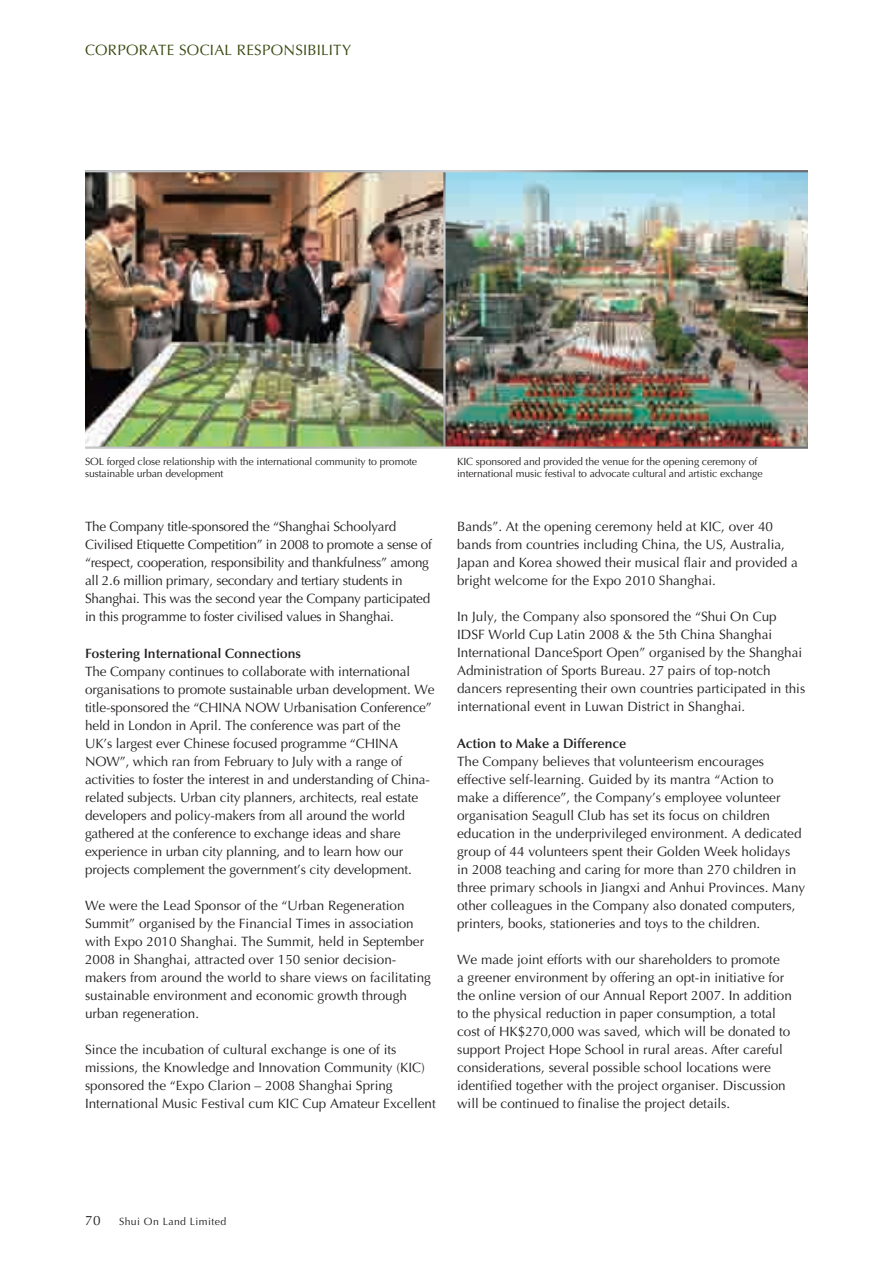
<style>
.page{position:relative;width:893px;height:1263px;background:#fff}
.page>*{position:absolute;margin:0;border:0;box-sizing:border-box;transform-origin:0 0}
.t1{font:15px "Optima";letter-spacing:.015em;color:#38490e}
.t2{font:13.5px/18px "Optima";color:#231f20}
.t3{font:13.5px/18px "Optima";letter-spacing:-.02em;color:#231f20}
.t4{font:600 13.5px "Optima";color:#231f20}
.t5{font:10.5px/12px "Optima";letter-spacing:-.01em;color:#231f20}
.t6{font:10.5px "Optima";letter-spacing:.04em;color:#231f20}
</style>
<div class="page">
<img style="left:85px;top:172px;width:723px;height:274px">
<hr style="left:443px;top:171px;width:3px;height:277px;background:#fff">
<p class="t1" style="left:85px;top:41px;width:267px">CORPORATE SOCIAL RESPONSIBILITY</p>
<p class="t5" style="left:85px;top:455px;width:334px">SOL forged close relationship with the international community to promote sustainable urban development</p>
<p class="t5" style="left:457px;top:455px;width:307px">KIC sponsored and provided the venue for the opening ceremony of international music festival to advocate cultural and artistic exchange</p>
<p class="t3" style="left:85px;top:517px;width:348px">The Company title-sponsored the “Shanghai Schoolyard Civilised Etiquette Competition” in 2008 to promote a sense of “respect, cooperation, responsibility and thankfulness” among all 2.6 million primary, secondary and tertiary students in Shanghai. This was the second year the Company participated in this programme to foster civilised values in Shanghai.</p>
<p class="t4" style="left:85px;top:646px;width:218px">Fostering International Connections</p>
<p class="t2" style="left:85px;top:663px;width:351px">The Company continues to collaborate with international organisations to promote sustainable urban development. We title-sponsored the “CHINA NOW Urbanisation Conference” held in London in April. The conference was part of the<br>UK’s largest ever Chinese focused programme “CHINA NOW”, which ran from February to July with a range of activities to foster the interest in and understanding of China&shy;related subjects. Urban city planners, architects, real estate developers and policy-makers from all around the world gathered at the conference to exchange ideas and share experience in urban city planning, and to learn how our projects complement the government’s city development.</p>
<p class="t2" style="left:85px;top:897px;width:347px">We were the Lead Sponsor of the “Urban Regeneration Summit” organised by the Financial Times in association with Expo 2010 Shanghai. The Summit, held in September 2008 in Shanghai, attracted over 150 senior decision&shy;makers from around the world to share views on facilitating sustainable environment and economic growth through urban regeneration.</p>
<p class="t2" style="left:85px;top:1041px;width:352px">Since the incubation of cultural exchange is one of its missions, the Knowledge and Innovation Community (KIC) sponsored the “Expo Clarion – 2008 Shanghai Spring International Music Festival cum KIC Cup Amateur Excellent</p>
<p class="t2" style="left:457px;top:517px;width:342px">Bands”. At the opening ceremony held at KIC, over 40 bands from countries including China, the US, Australia, Japan and Korea showed their musical flair and provided a bright welcome for the Expo 2010 Shanghai.</p>
<p class="t2" style="left:457px;top:607px;width:350px">In July, the Company also sponsored the “Shui On Cup IDSF World Cup Latin 2008 &amp; the 5th China Shanghai International DanceSport Open” organised by the Shanghai Administration of Sports Bureau. 27 pairs of top-notch dancers representing their own countries participated in this international event in Luwan District in Shanghai.</p>
<p class="t4" style="left:457px;top:736px;width:171px">Action to Make a Difference</p>
<p class="t2" style="left:457px;top:753px;width:350px">The Company believes that volunteerism encourages effective self-learning. Guided by its mantra “Action to make a difference”, the Company’s employee volunteer organisation Seagull Club has set its focus on children education in the underprivileged environment. A dedicated group of 44 volunteers spent their Golden Week holidays<br>in 2008 teaching and caring for more than 270 children in three primary schools in Jiangxi and Anhui Provinces. Many other colleagues in the Company also donated computers, printers, books, stationeries and toys to the children.</p>
<p class="t2" style="left:457px;top:951px;width:336px">We made joint efforts with our shareholders to promote<br>a greener environment by offering an opt-in initiative for the online version of our Annual Report 2007. In addition to the physical reduction in paper consumption, a total cost of HK$270,000 was saved, which will be donated to support Project Hope School in rural areas. After careful considerations, several possible school locations were identified together with the project organiser. Discussion will be continued to finalise the project details.</p>
<p class="t2" style="left:85px;top:1211px;width:17px">70</p>
<p class="t6" style="left:119px;top:1215px;width:109px">Shui On Land Limited</p>
</div>
